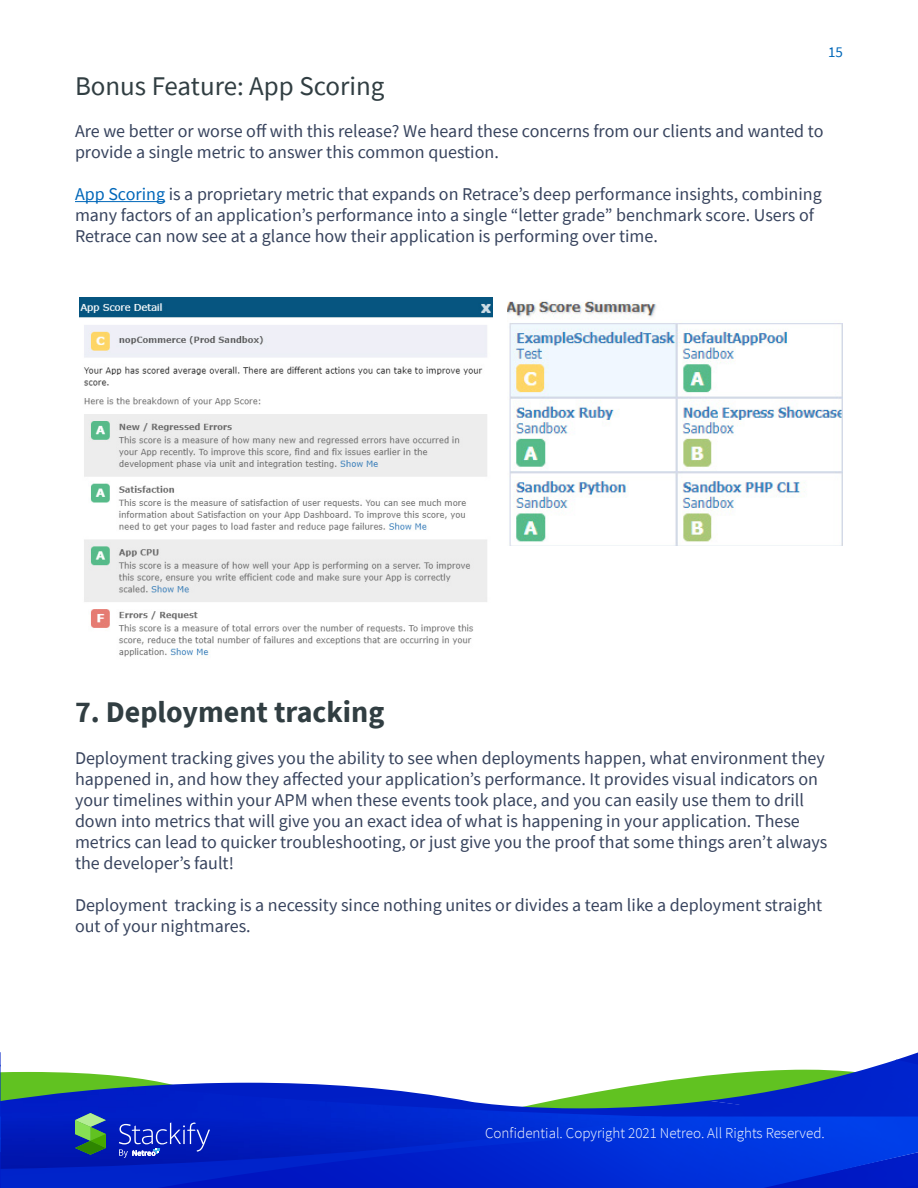
<style>
.page{position:relative;width:918px;height:1188px;background:#fff}
.page>*{position:absolute;margin:0;border:0;box-sizing:border-box;transform-origin:0 0}
.t1{font:700 30px "Source Sans Pro";color:#313e42}
.t2{font:27px "Source Sans Pro";color:#313e42}
.t3{font:18px/21px "Source Sans Pro";color:#37435d}
.t4{font:300 15px "Source Sans Pro";color:#fff}
.t5{font:15px "Source Sans Pro";color:#0067b9}
.s1{color:#0067b9}
</style>
<div class="page">
<svg style="left:1px;top:1072px;width:163px;height:15px"></svg>
<img style="left:896px;top:1052px;width:22px;height:8px">
<img style="left:663px;top:1060px;width:255px;height:57px">
<img style="left:132px;top:1083px;width:609px;height:34px">
<img style="left:1px;top:1117px;width:917px;height:71px">
<img style="left:156px;top:1137px;width:762px;height:51px">
<img style="left:0;top:1087px;width:663px;height:82px">
<img style="left:0;top:1060px;width:1px;height:60px">
<img style="left:0;top:1137px;width:1px;height:51px">
<svg style="left:75px;top:1113px;width:31px;height:42px"></svg>
<svg style="left:119px;top:1122px;width:91px;height:36px;background:#263cc3"></svg>
<hr style="left:75px;top:201px;width:90px;height:1px;background:#0067b9">
<img style="left:80px;top:298px;width:412px;height:359px">
<img style="left:507px;top:301px;width:336px;height:244px">
<p class="t5" style="left:828px;top:42px;width:16px">15</p>
<h2 class="t2" style="left:75px;top:69px;width:311px">Bonus Feature: App Scoring</h2>
<p class="t3" style="left:75px;top:121px;width:750px">Are we better or worse off with this release? We heard these concerns from our clients and wanted to provide a single metric to answer this common question.</p>
<p class="t3" style="left:75px;top:184px;width:748px"><span class="s1">App Scoring</span> is a proprietary metric that expands on Retrace’s deep performance insights, combining many factors of an application’s performance into a single “letter grade” benchmark score. Users of<br>Retrace can now see at a glance how their application is performing over time.</p>
<h1 class="t1" style="left:75px;top:692px;width:311px">7. Deployment tracking</h1>
<p class="t3" style="left:75px;top:748px;width:754px">Deployment tracking gives you the ability to see when deployments happen, what environment they happened in, and how they affected your application’s performance. It provides visual indicators on your timelines within your APM when these events took place, and you can easily use them to drill down into metrics that will give you an exact idea of what is happening in your application. These metrics can lead to quicker troubleshooting, or just give you the proof that some things aren’t always the developer’s fault!</p>
<p class="t3" style="left:75px;top:895px;width:749px">Deployment tracking is a necessity since nothing unites or divides a team like a deployment straight out of your nightmares.</p>
<p class="t4" style="left:485px;top:1123px;width:341px">Confidential. Copyright 2021 Netreo. All Rights Reserved.</p>
</div>
